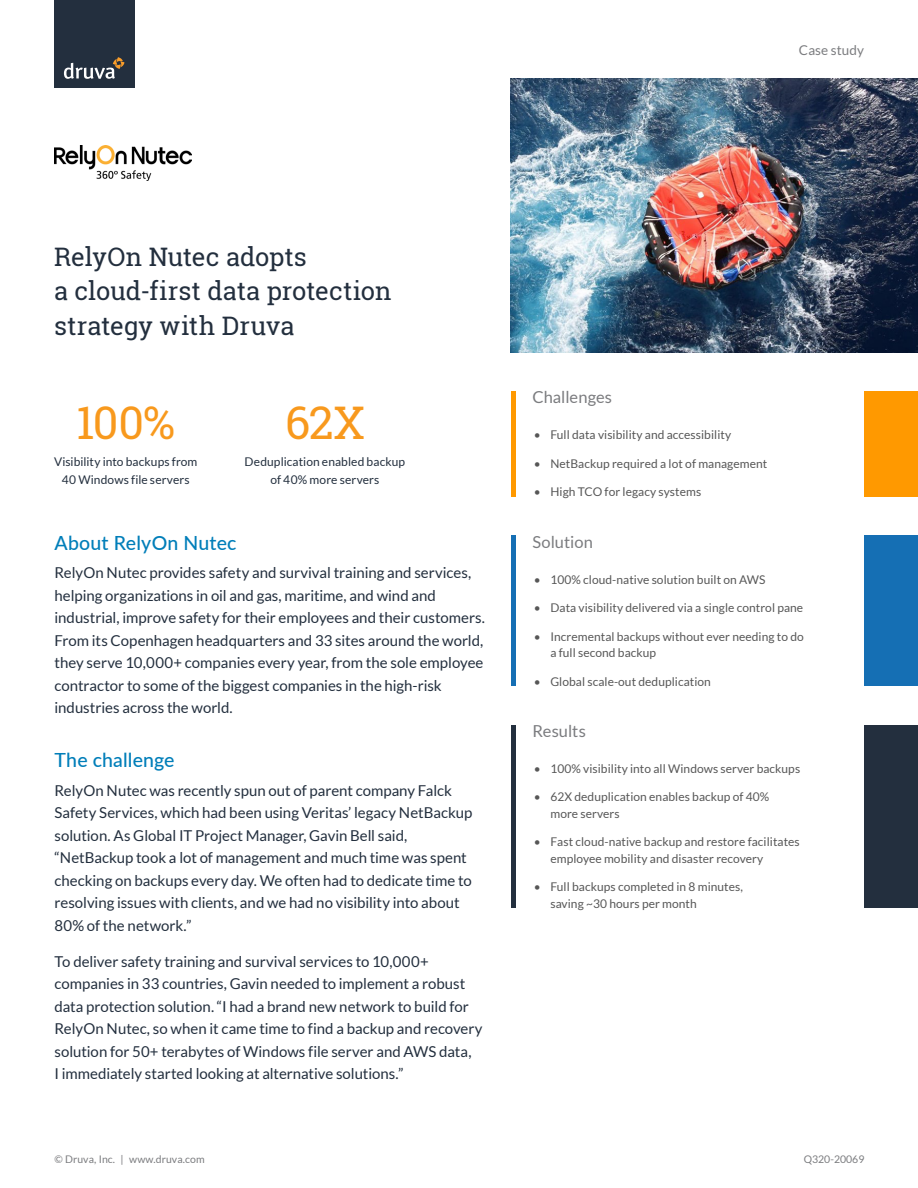
<style>
.page{position:relative;width:918px;height:1188px;background:#fff}
.page>*{position:absolute;margin:0;border:0;box-sizing:border-box;transform-origin:0 0}
.Body_copy{font:45px "Roboto Slab";letter-spacing:-.02em;color:#f8991d}
.t1{font:25.5px/34.5px "Roboto Slab";color:#232f3e}
.Sub-headline{font:500 19.5px "Lato";letter-spacing:.01em;color:#007eb9}
.Company_profile_titl{font:16.5px "Lato";color:#7b7c7f}
.Body_copy-2{font:15px/22.5px "Lato";color:#232f3e}
.t2{font:13.5px "Lato";letter-spacing:.005em;color:#7b7c7f}
.t3{font:12px/16.5px "Lato";letter-spacing:.005em;color:#575757}
.Body_copy-3{font:12px/18px "Lato";letter-spacing:.01em;color:#232f3e;text-align:center}
.t4{font:10.5px "Lato";letter-spacing:.01em;color:#7b7c7f}
</style>
<div class="page">
<div style="left:54px;top:0;width:81px;height:88px;background:#232f3e"></div>
<svg style="left:64px;top:57px;width:61px;height:22px"></svg>
<hr style="left:511px;top:391px;width:4px;height:105px;background:#f90">
<hr style="left:511px;top:536px;width:4px;height:150px;background:#156fb4">
<hr style="left:511px;top:725px;width:4px;height:183px;background:#232f3e">
<div style="left:864px;top:391px;width:54px;height:105px;background:#f90"></div>
<div style="left:864px;top:536px;width:54px;height:150px;background:#156fb4"></div>
<div style="left:864px;top:725px;width:54px;height:183px;background:#232f3e"></div>
<img style="left:511px;top:78px;width:407px;height:274px">
<img style="left:54px;top:146px;width:138px;height:35px">
<p class="t2" style="left:799px;top:42px;width:66px">Case study</p>
<h1 class="t1" style="left:54px;top:239px;width:339px">RelyOn Nutec adopts<br>a cloud-first data protection strategy with Druva</h1>
<p class="Body_copy" style="left:76px;top:391px;width:101px">100%</p>
<p class="Body_copy" style="left:285px;top:391px;width:81px">62X</p>
<p class="Body_copy-3" style="left:54px;top:452px;width:145px">Visibility into backups from<br>40 Windows file servers</p>
<p class="Body_copy-3" style="left:245px;top:452px;width:162px">Deduplication enabled backup of 40% more servers</p>
<p class="Sub-headline" style="left:54px;top:529px;width:184px">About RelyOn Nutec</p>
<p class="Body_copy-2" style="left:54px;top:561px;width:432px">RelyOn Nutec provides safety and survival training and services, helping organizations in oil and gas, maritime, and wind and industrial, improve safety for their employees and their customers.<br>From its Copenhagen headquarters and 33 sites around the world, they serve 10,000+ companies every year, from the sole employee contractor to some of the biggest companies in the high-risk industries across the world.</p>
<p class="Sub-headline" style="left:54px;top:746px;width:122px">The challenge</p>
<p class="Body_copy-2" style="left:54px;top:779px;width:419px">RelyOn Nutec was recently spun out of parent company Falck Safety Services, which had been using Veritas’ legacy NetBackup solution. As Global IT Project Manager, Gavin Bell said, “NetBackup took a lot of management and much time was spent checking on backups every day. We often had to dedicate time to resolving issues with clients, and we had no visibility into about 80% of the network.”</p>
<p class="Body_copy-2" style="left:54px;top:950px;width:430px">To deliver safety training and survival services to 10,000+ companies in 33 countries, Gavin needed to implement a robust data protection solution. “I had a brand new network to build for RelyOn Nutec, so when it came time to find a backup and recovery solution for 50+ terabytes of Windows file server and AWS data,<br>I immediately started looking at alternative solutions.”</p>
<p class="Company_profile_titl" style="left:532px;top:388px;width:81px">Challenges</p>
<p class="t3" style="left:534px;top:427px;width:199px">• Full data visibility and accessibility</p>
<p class="t3" style="left:534px;top:455px;width:235px">• NetBackup required a lot of management</p>
<p class="t3" style="left:534px;top:484px;width:169px">• High TCO for legacy systems</p>
<p class="Company_profile_titl" style="left:532px;top:532px;width:62px">Solution</p>
<p class="t3" style="left:534px;top:571px;width:233px">• 100% cloud-native solution built on AWS</p>
<p class="t3" style="left:534px;top:599px;width:271px">• Data visibility delivered via a single control pane</p>
<p class="t3" style="left:550px;top:628px;width:255px;text-indent:-16px">• Incremental backups without ever needing to do a full second backup</p>
<p class="t3" style="left:534px;top:673px;width:179px">• Global scale-out deduplication</p>
<p class="Company_profile_titl" style="left:532px;top:722px;width:55px">Results</p>
<p class="t3" style="left:534px;top:760px;width:268px">• 100% visibility into all Windows server backups</p>
<p class="t3" style="left:550px;top:789px;width:220px;text-indent:-16px">• 62X deduplication enables backup of 40% more servers</p>
<p class="t3" style="left:550px;top:834px;width:251px;text-indent:-16px">• Fast cloud-native backup and restore facilitates employee mobility and disaster recovery</p>
<p class="t3" style="left:550px;top:879px;width:194px;text-indent:-16px">• Full backups completed in 8 minutes, saving ~30 hours per month</p>
<p class="t4" style="left:54px;top:1154px;width:152px">© Druva, Inc. | www.druva.com</p>
<p class="t4" style="left:804px;top:1154px;width:62px">Q320-20069</p>
</div>
